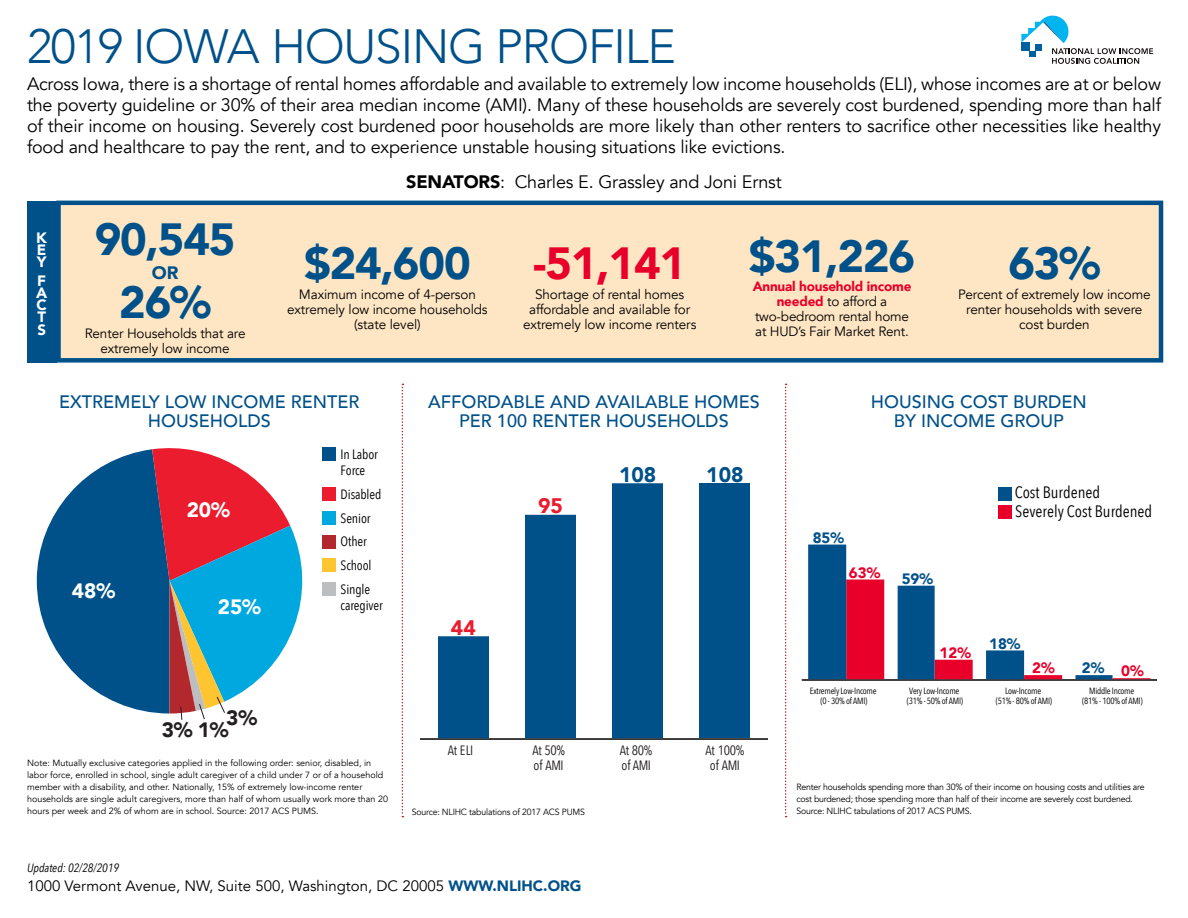
<style>
.page{position:relative;width:1188px;height:918px;background:#fff}
.page>*{position:absolute;margin:0;border:0;box-sizing:border-box;transform-origin:0 0}
.t1{font:300 48px "Avenir";letter-spacing:-.025em;color:#005189}
.t2{font:900 45px "Avenir";letter-spacing:-.025em;color:#005189}
.t3{font:900 45px "Avenir";color:#e8002a}
.t4{font:900 21px "Avenir";color:#005189}
.t5{font:900 21px "Avenir";color:#eb1c2d}
.t6{font:900 20.7px "Avenir";color:#fff}
.t7{font:900 20.7px "Avenir";color:#231f20}
.t8{font:18px/21px "Avenir";letter-spacing:-.01em;color:#000;text-align:justify}
.t9{font:500 18px/19.5px "Avenir";color:#005189;text-align:center}
.t10{font:900 18px "Avenir";color:#005189}
.t11{font:16.5px/19px "Avenir Next Condensed";color:#000}
.t12{font:15px "Avenir";color:#000}
.t13{font:900 15px "Avenir";color:#005189}
.t14{font:900 15px "Avenir";color:#e8002a}
.t15{font:900 15px/12px "Avenir";color:#fff;text-align:justify}
.t16{font:13.5px/15px "Avenir";letter-spacing:-.01em;color:#000;text-align:center}
.t17{font:13.5px/23.9px "Avenir Next Condensed";letter-spacing:-.01em;color:#000}
.t18{font:13.5px/15px "Avenir Next Condensed";letter-spacing:-.02em;color:#231f20}
.t19{font:italic 12px "Avenir Next Condensed";color:#000}
.t20{font:9px/12px "Avenir";color:#000}
.t21{font:9px/12px "Avenir";letter-spacing:-.02em;color:#000}
.t22{font:9px/9.9px "Avenir Next Condensed";letter-spacing:-.025em;color:#000;text-align:center}
.s1{font-weight:900}
.s2{font-weight:900;color:#e8002a}
.s3{font-weight:900;color:#005189}
</style>
<div class="page">
<svg style="left:1021px;top:15px;width:132px;height:49px"></svg>
<svg style="left:402px;top:384px;width:1px;height:433px"></svg>
<svg style="left:785px;top:384px;width:2px;height:433px"></svg>
<div style="left:27px;top:201px;width:29px;height:162px;background:#005189"></div>
<div style="left:322px;top:447px;width:13px;height:14px;background:#005189"></div>
<div style="left:322px;top:487px;width:13px;height:14px;background:#eb1c2d"></div>
<div style="left:322px;top:511px;width:13px;height:14px;background:#00a8e0"></div>
<div style="left:322px;top:559px;width:13px;height:13px;background:#ffc530"></div>
<div style="left:322px;top:582px;width:13px;height:14px;background:#bcbec0"></div>
<div style="left:322px;top:535px;width:13px;height:13px;background:#b3282d"></div>
<svg style="left:37px;top:448px;width:266px;height:272px"></svg>
<hr style="left:420px;top:738px;width:348px;height:2px;background:#000">
<div style="left:699px;top:483px;width:51px;height:255px;background:#005189"></div>
<svg style="left:438px;top:483px;width:225px;height:255px;fill:#005189"></svg>
<div style="left:998px;top:487px;width:14px;height:14px;background:#00518a"></div>
<hr style="left:802px;top:679px;width:355px;height:2px;background:#000">
<div style="left:998px;top:506px;width:14px;height:13px;background:#e8002a"></div>
<svg style="left:808px;top:545px;width:343px;height:134px"></svg>
<div style="left:59px;top:203px;width:1102px;height:157px;background:#fee6c4"></div>
<div style="left:56px;top:201px;width:1107px;height:162px;border:4px solid #005189"></div>
<h1 class="t1" style="left:27px;top:18px;width:651px">2019 IOWA HOUSING PROFILE</h1>
<p class="t8" style="left:27px;top:74px;width:1136px">Across Iowa, there is a shortage of rental homes affordable and available to extremely low income households (ELI), whose incomes are at or below the poverty guideline or 30% of their area median income (AMI). Many of these households are severely cost burdened, spending more than half of their income on housing. Severely cost burdened poor households are more likely than other renters to sacrifice other necessities like healthy food and healthcare to pay the rent, and to experience unstable housing situations like evictions.</p>
<p class="t8" style="left:406px;top:171px;width:377px"><span class="s1">SENATORS</span>: Charles E. Grassley and Joni Ernst</p>
<p class="t15" style="left:36px;top:231px;width:12px">K E Y</p>
<p class="t15" style="left:36px;top:274px;width:13px">F A C T</p>
<p class="t15" style="left:37px;top:324px;width:10px">S</p>
<h2 class="t2" style="left:95px;top:201px;width:142px">90,545</h2>
<p class="t10" style="left:152px;top:258px;width:28px">OR</p>
<h2 class="t2" style="left:119px;top:264px;width:93px">26%</h2>
<p class="t16" style="left:101px;top:341px;width:131px">extremely low income</p>
<p class="t16" style="left:85px;top:326px;width:162px">Renter Households that are</p>
<h2 class="t2" style="left:304px;top:225px;width:168px">$24,600</h2>
<p class="t16" style="left:287px;top:287px;width:202px">Maximum income of 4-person extremely low income households (state level)</p>
<h2 class="t3" style="left:533px;top:225px;width:155px">-51,141</h2>
<p class="t16" style="left:523px;top:287px;width:175px">Shortage of rental homes affordable and available for extremely low income renters</p>
<h2 class="t2" style="left:749px;top:218px;width:168px">$31,226</h2>
<p class="t16" style="left:753px;top:279px;width:160px"><span class="s2">Annual household income needed</span> to afford a two-bedroom rental home at HUD’s Fair Market Rent.</p>
<p class="t16" style="left:958px;top:287px;width:194px">Percent of extremely low income</p>
<h2 class="t2" style="left:1008px;top:225px;width:93px">63%</h2>
<p class="t16" style="left:966px;top:302px;width:178px">renter households with severe cost burden</p>
<p class="t9" style="left:59px;top:391px;width:302px">EXTREMELY LOW INCOME RENTER<br>HOUSEHOLDS</p>
<p class="t6" style="left:72px;top:573px;width:45px">48%</p>
<p class="t6" style="left:187px;top:493px;width:45px">20%</p>
<p class="t6" style="left:218px;top:589px;width:45px">25%</p>
<p class="t7" style="left:226px;top:700px;width:33px">3%</p>
<p class="t7" style="left:162px;top:712px;width:69px">3% 1%</p>
<p class="t17" style="left:341px;top:445px;width:39px;line-height:16.2px">In Labor<br>Force</p>
<p class="t17" style="left:341px;top:482px;width:42px">Disabled<br>Senior</p>
<p class="t17" style="left:341px;top:553px;width:32px">School<br>Single</p>
<p class="t17" style="left:341px;top:593px;width:44px">caregiver</p>
<p class="t17" style="left:341px;top:529px;width:28px">Other</p>
<p class="t9" style="left:428px;top:391px;width:333px">AFFORDABLE AND AVAILABLE HOMES<br>PER 100 RENTER HOUSEHOLDS</p>
<p class="t5" style="left:451px;top:609px;width:26px">44</p>
<p class="t5" style="left:538px;top:488px;width:26px">95</p>
<p class="t4" style="left:619px;top:456px;width:39px">108</p>
<p class="t4" style="left:706px;top:456px;width:39px">108</p>
<p class="t9" style="left:871px;top:391px;width:217px">HOUSING COST BURDEN<br>BY INCOME GROUP</p>
<p class="t13" style="left:813px;top:525px;width:33px">85%</p>
<p class="t14" style="left:849px;top:560px;width:33px">63%</p>
<p class="t13" style="left:902px;top:566px;width:33px">59%</p>
<p class="t11" style="left:1015px;top:482px;width:139px">Cost Burdened<br>Severely Cost Burdened</p>
<p class="t14" style="left:940px;top:640px;width:33px">12%</p>
<p class="t13" style="left:989px;top:631px;width:33px">18%</p>
<p class="t14" style="left:1032px;top:655px;width:24px">2%</p>
<p class="t14" style="left:1121px;top:658px;width:24px">0%</p>
<p class="t13" style="left:1082px;top:655px;width:24px">2%</p>
<p class="t22" style="left:810px;top:685px;width:68px">Extremely Low-Income (0 - 30% of AMI)</p>
<p class="t22" style="left:907px;top:685px;width:58px;text-align:left">Very Low-Income (31% - 50% of AMI)</p>
<p class="t22" style="left:996px;top:685px;width:58px">Low-Income<br>(51% - 80% of AMI)</p>
<p class="t22" style="left:1082px;top:685px;width:62px">Middle Income (81% - 100% of AMI)</p>
<p class="t20" style="left:27px;top:757px;width:363px">Note: Mutually exclusive categories applied in the following order: senior, disabled, in labor force, enrolled in school, single adult caregiver of a child under 7 or of a household member with a disability, and other. Nationally, 15% of extremely low-income renter households are single adult caregivers, more than half of whom usually work more than 20 hours per week and 2% of whom are in school. Source: 2017 ACS PUMS.</p>
<p class="t18" style="left:448px;top:742px;width:27px">At ELI</p>
<p class="t18" style="left:532px;top:742px;width:34px">At 50% of AMI</p>
<p class="t21" style="left:412px;top:806px;width:175px">Source: NLIHC tabulations of 2017 ACS PUMS</p>
<p class="t19" style="left:27px;top:860px;width:93px">Updated: 02/28/2019</p>
<p class="t12" style="left:27px;top:877px;width:556px">1000 Vermont Avenue, NW, Suite 500, Washington, DC 20005 <span class="s3">WWW.NLIHC.ORG</span></p>
<p class="t18" style="left:620px;top:742px;width:34px">At 80% of AMI</p>
<p class="t18" style="left:706px;top:742px;width:40px;text-align:center">At 100% of AMI</p>
<p class="t21" style="left:796px;top:781px;width:350px">Renter households spending more than 30% of their income on housing costs and utilities are cost burdened; those spending more than half of their income are severely cost burdened.<br>Source: NLIHC tabulations of 2017 ACS PUMS.</p>
</div>
